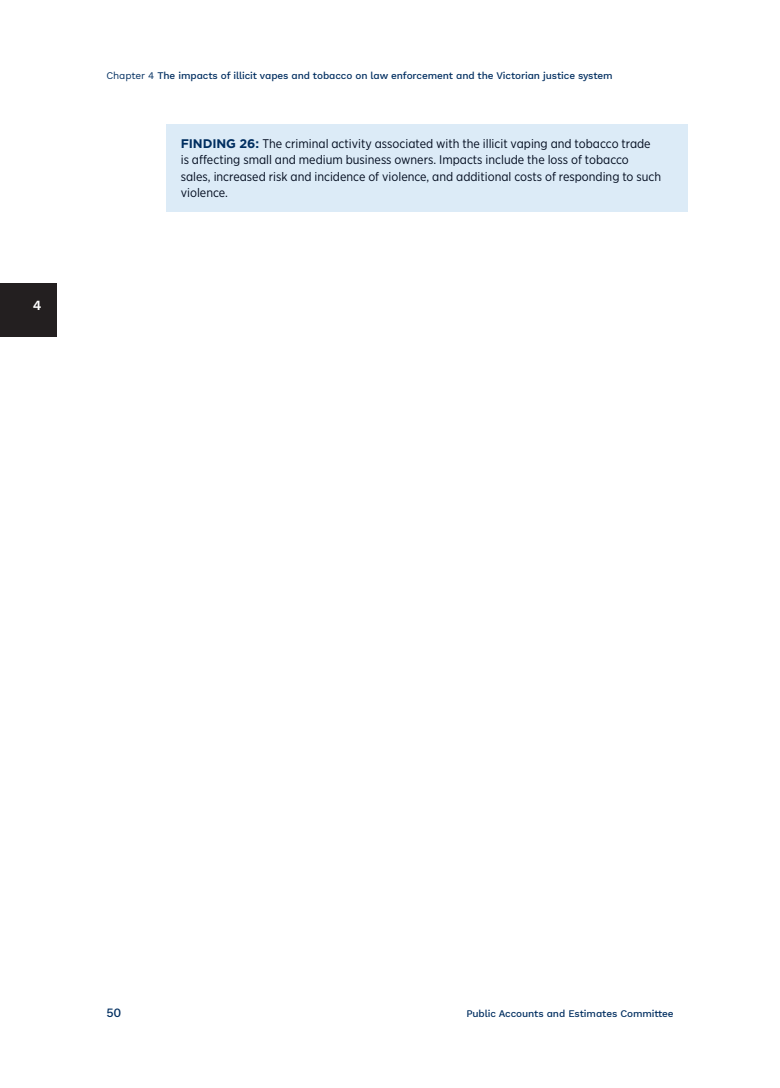
<style>
.page{position:relative;width:780px;height:1088px;background:#fff}
.page>*{position:absolute;margin:0;border:0;box-sizing:border-box;transform-origin:0 0}
.t1{font:600 13.75px "Work Sans";color:#fff}
.t2{font:12.5px/16.2px "Gotham Narrow";color:#000a1d}
.t3{font:500 12.5px "Work Sans";color:#002e60}
.t4{font:500 10px "Work Sans";letter-spacing:-.01em;color:#002e60}
.s1{font-weight:400}
.s2{font-family:"Gotham";font-weight:700;color:#002e60}
</style>
<div class="page">
<div style="left:0;top:283px;width:57px;height:54px;background:#231f20"></div>
<div style="left:167px;top:124px;width:520px;height:87px;background:#dcebf7"></div>
<p class="t1" style="left:33px;top:295px;width:10px">4</p>
<p class="t4" style="left:106px;top:68px;width:508px"><span class="s1">Chapter 4</span> The impacts of illicit vapes and tobacco on law enforcement and the Victorian justice system</p>
<p class="t2" style="left:181px;top:135px;width:482px"><span class="s2">FINDING 26:</span> The criminal activity associated with the illicit vaping and tobacco trade is affecting small and medium business owners. Impacts include the loss of tobacco sales, increased risk and incidence of violence, and additional costs of responding to such violence.</p>
<p class="t3" style="left:106px;top:1003px;width:16px">50</p>
<p class="t4" style="left:466px;top:1006px;width:209px">Public Accounts and Estimates Committee</p>
</div>
